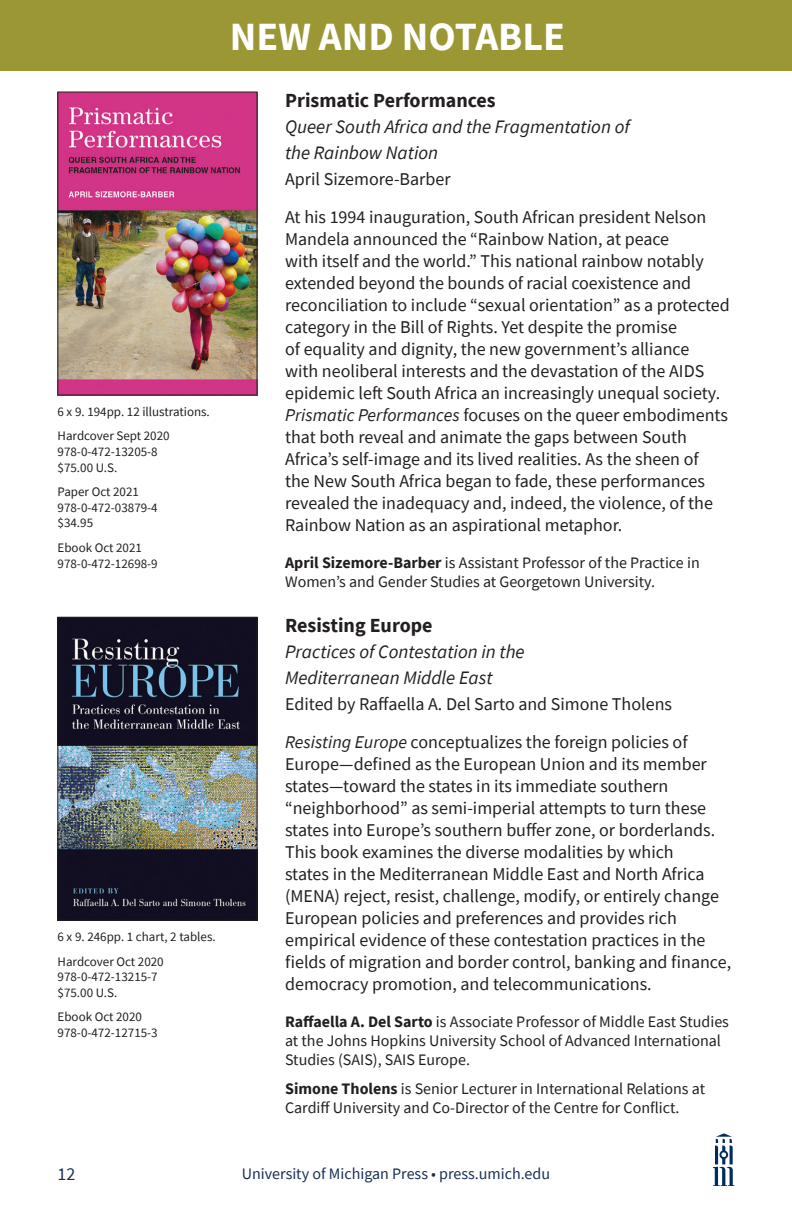
<style>
.page{position:relative;width:792px;height:1224px;background:#fff}
.page>*{position:absolute;margin:0;border:0;box-sizing:border-box;transform-origin:0 0}
.t1{font:700 40px "Source Sans Pro";color:#fff}
.ct{font:700 20px "Source Sans Pro";color:#231f20}
.cs{font:italic 19px/26px "Source Sans Pro";color:#231f20}
.au{font:18px/22px "Source Sans Pro";color:#231f20}
.t2{font:18px "Source Sans Pro";color:#172f58}
.bio{font:16px/19.2px "Source Sans Pro";color:#231f20}
.t3{font:16px "Source Sans Pro";color:#172f58}
.enf{font:13px "Source Sans Pro";color:#231f20}
.en{font:13px "Source Sans Pro";color:#231f20}
.s1{font-style:italic}
.s2{font-weight:700}
</style>
<div class="page">
<div style="left:0;top:0;width:792px;height:71px;background:#9b9735"></div>
<svg style="left:713px;top:1133px;width:21px;height:53px"></svg>
<img style="left:60px;top:619px;width:195px;height:300px">
<div style="left:58px;top:617px;width:199px;height:304px;border:1px solid #231f20"></div>
<img style="left:60px;top:94px;width:195px;height:299px">
<p class="enf" style="left:58px;top:403px;width:154px">6 x 9. 194pp. 12 illustrations.</p>
<p class="enf" style="left:58px;top:428px;width:114px">Hardcover Sept 2020</p>
<p class="en" style="left:58px;top:443px;width:102px">978-0-472-13205-8</p>
<p class="en" style="left:58px;top:459px;width:61px">$75.00 U.S.</p>
<p class="enf" style="left:58px;top:484px;width:83px">Paper Oct 2021</p>
<p class="en" style="left:58px;top:499px;width:102px">978-0-472-03879-4</p>
<p class="en" style="left:58px;top:515px;width:37px">$34.95</p>
<p class="enf" style="left:58px;top:539px;width:86px">Ebook Oct 2021</p>
<p class="en" style="left:58px;top:555px;width:102px">978-0-472-12698-9</p>
<p class="enf" style="left:58px;top:928px;width:160px">6 x 9. 246pp. 1 chart, 2 tables.</p>
<p class="enf" style="left:58px;top:953px;width:108px">Hardcover Oct 2020</p>
<p class="en" style="left:58px;top:969px;width:102px">978-0-472-13215-7</p>
<p class="en" style="left:58px;top:984px;width:61px">$75.00 U.S.</p>
<p class="enf" style="left:58px;top:1009px;width:86px">Ebook Oct 2020</p>
<p class="en" style="left:58px;top:1024px;width:102px">978-0-472-12715-3</p>
<p class="t1" style="left:230px;top:9px;width:337px">NEW AND NOTABLE</p>
<p class="ct" style="left:285px;top:87px;width:212px">Prismatic Performances</p>
<p class="cs" style="left:285px;top:113px;width:346px">Queer South Africa and the Fragmentation of the Rainbow Nation</p>
<p class="au" style="left:285px;top:168px;width:167px">April Sizemore-Barber</p>
<p class="au" style="left:285px;top:206px;width:446px">At his 1994 inauguration, South African president Nelson Mandela announced the “Rainbow Nation, at peace<br>with itself and the world.” This national rainbow notably extended beyond the bounds of racial coexistence and reconciliation to include “sexual orientation” as a protected category in the Bill of Rights. Yet despite the promise<br>of equality and dignity, the new government’s alliance<br>with neoliberal interests and the devastation of the AIDS epidemic left South Africa an increasingly unequal society.<br><span class="s1">Prismatic Performances</span> focuses on the queer embodiments that both reveal and animate the gaps between South Africa’s self-image and its lived realities. As the sheen of<br>the New South Africa began to fade, these performances revealed the inadequacy and, indeed, the violence, of the Rainbow Nation as an aspirational metaphor.</p>
<p class="bio" style="left:285px;top:553px;width:416px"><span class="s2">April Sizemore-Barber</span> is Assistant Professor of the Practice in<br>Women’s and Gender Studies at Georgetown University.</p>
<p class="ct" style="left:285px;top:612px;width:149px">Resisting Europe</p>
<p class="cs" style="left:285px;top:638px;width:241px">Practices of Contestation in the<br>Mediterranean Middle East</p>
<p class="au" style="left:285px;top:693px;width:388px">Edited by Raffaella A. Del Sarto and Simone Tholens</p>
<p class="au" style="left:285px;top:731px;width:448px"><span class="s1">Resisting Europe</span> conceptualizes the foreign policies of Europe—defined as the European Union and its member states—toward the states in its immediate southern “neighborhood” as semi-imperial attempts to turn these states into Europe’s southern buffer zone, or borderlands.<br>This book examines the diverse modalities by which<br>states in the Mediterranean Middle East and North Africa (MENA) reject, resist, challenge, modify, or entirely change European policies and preferences and provides rich empirical evidence of these contestation practices in the fields of migration and border control, banking and finance, democracy promotion, and telecommunications.</p>
<p class="bio" style="left:285px;top:1012px;width:445px"><span class="s2">Raffaella A. Del Sarto</span> is Associate Professor of Middle East Studies at the Johns Hopkins University School of Advanced International<br>Studies (SAIS), SAIS Europe.</p>
<p class="bio" style="left:285px;top:1079px;width:421px"><span class="s2">Simone Tholens</span> is Senior Lecturer in International Relations at<br>Cardiff University and Co-Director of the Centre for Conflict.</p>
<p class="t2" style="left:58px;top:1162px;width:19px">12</p>
<p class="t3" style="left:242px;top:1164px;width:310px">University of Michigan Press • press.umich.edu</p>
</div>
